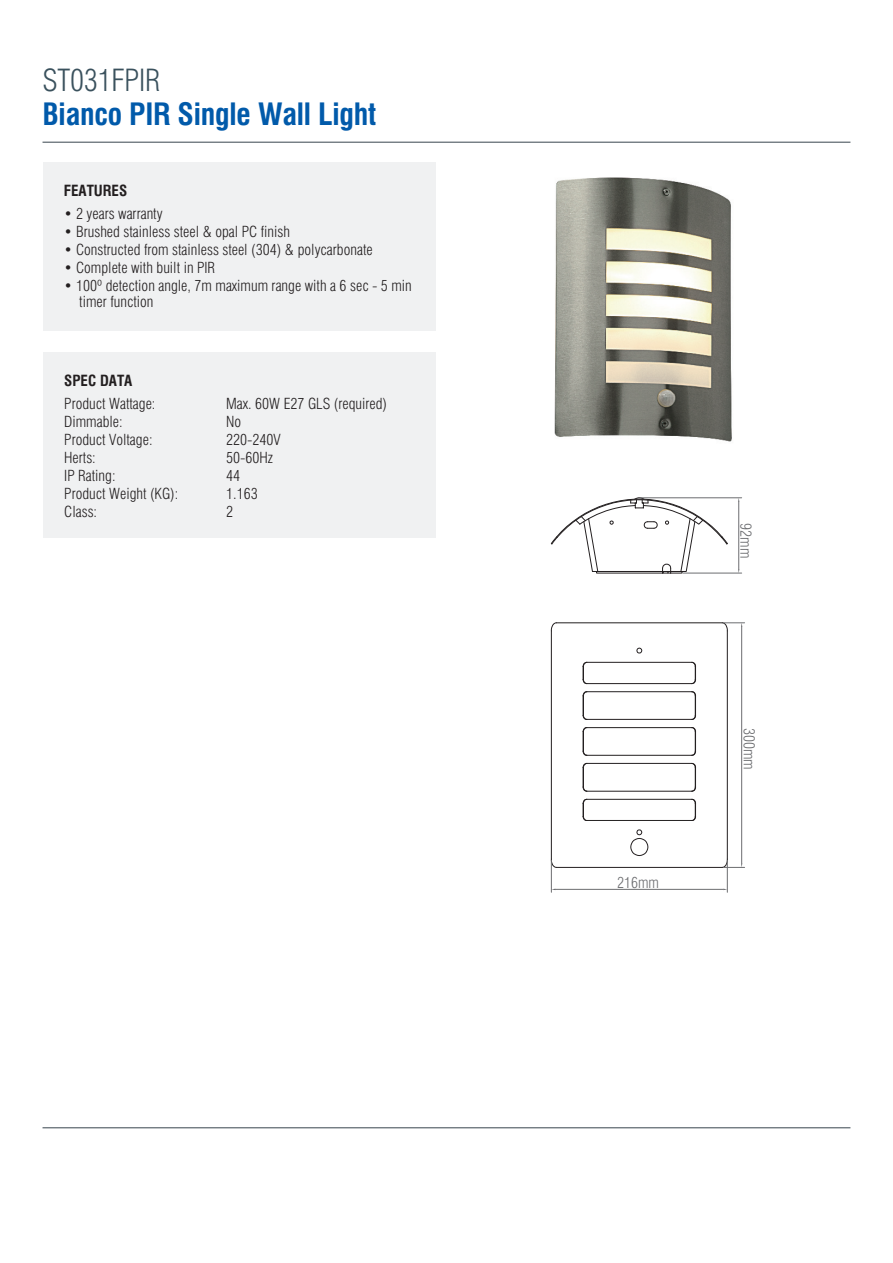
<style>
.page{position:relative;width:893px;height:1263px;background:#fff}
.page>*{position:absolute;margin:0;border:0;box-sizing:border-box;transform-origin:0 0}
.t1{font:700 condensed 30px "Swiss 721 BT";letter-spacing:-.005em;color:#015aaa}
.t2{font:300 condensed 30px "Swiss 721 BT";letter-spacing:-.01em;color:#3a515d}
.t3{font:300 condensed 15px/16.5px "Swiss 721 BT";color:#231f20}
.t4{font:700 condensed 15px "Swiss 721 BT";color:#231f20}
.t5{font:300 condensed 15px "Swiss 721 BT";color:#6c6d70}
</style>
<div class="page">
<div style="left:43px;top:163px;width:393px;height:168px;background:#f0f1f2"></div>
<div style="left:43px;top:352px;width:393px;height:186px;background:#f0f1f2"></div>
<hr style="left:43px;top:1127px;width:807px;height:1px;background:#38454d">
<hr style="left:43px;top:142px;width:807px;height:1px;background:#38454d">
<img style="left:554px;top:177px;width:178px;height:265px">
<hr style="left:727px;top:631px;width:1px;height:228px;background:#231f20">
<hr style="left:587px;top:662px;width:105px;height:1px;background:#231f20">
<hr style="left:556px;top:867px;width:166px;height:1px;background:#231f20">
<hr style="left:551px;top:631px;width:1px;height:228px;background:#231f20">
<hr style="left:556px;top:622px;width:166px;height:1px;background:#231f20">
<hr style="left:587px;top:799px;width:105px;height:1px;background:#231f20">
<hr style="left:587px;top:719px;width:105px;height:1px;background:#231f20">
<hr style="left:587px;top:727px;width:105px;height:1px;background:#231f20">
<hr style="left:587px;top:683px;width:105px;height:1px;background:#231f20">
<hr style="left:587px;top:763px;width:105px;height:1px;background:#231f20">
<hr style="left:587px;top:691px;width:105px;height:1px;background:#231f20">
<hr style="left:587px;top:820px;width:105px;height:1px;background:#231f20">
<hr style="left:587px;top:755px;width:105px;height:1px;background:#231f20">
<hr style="left:587px;top:791px;width:105px;height:1px;background:#231f20">
<svg style="left:551px;top:858px;width:6px;height:10px"></svg>
<svg style="left:551px;top:622px;width:6px;height:9px"></svg>
<svg style="left:691px;top:691px;width:5px;height:29px"></svg>
<svg style="left:582px;top:763px;width:6px;height:29px"></svg>
<svg style="left:691px;top:763px;width:5px;height:29px"></svg>
<svg style="left:691px;top:727px;width:5px;height:29px"></svg>
<svg style="left:582px;top:691px;width:6px;height:29px"></svg>
<svg style="left:582px;top:727px;width:6px;height:29px"></svg>
<svg style="left:691px;top:661px;width:5px;height:23px"></svg>
<svg style="left:582px;top:798px;width:6px;height:23px"></svg>
<svg style="left:582px;top:661px;width:6px;height:23px"></svg>
<svg style="left:691px;top:798px;width:5px;height:23px"></svg>
<svg style="left:551px;top:497px;width:177px;height:77px"></svg>
<svg style="left:630px;top:829px;width:19px;height:27px"></svg>
<svg style="left:636px;top:647px;width:6px;height:7px"></svg>
<hr style="left:640px;top:497px;width:102px;height:1px;background:#6c6d70">
<hr style="left:683px;top:573px;width:59px;height:1px;background:#6c6d70">
<hr style="left:738px;top:502px;width:1px;height:67px;background:#6c6d70">
<hr style="left:551px;top:860px;width:1px;height:32px;background:#6c6d70">
<hr style="left:727px;top:860px;width:1px;height:32px;background:#6c6d70">
<hr style="left:555px;top:889px;width:168px;height:1px;background:#6c6d70">
<hr style="left:741px;top:627px;width:1px;height:236px;background:#6c6d70">
<svg style="left:721px;top:858px;width:24px;height:10px"></svg>
<svg style="left:722px;top:622px;width:23px;height:9px"></svg>
<h1 class="t2" style="left:43px;top:62px;width:119px">ST031FPIR</h1>
<h1 class="t1" style="left:43px;top:96px;width:335px">Bianco PIR Single Wall Light</h1>
<p class="t4" style="left:64px;top:181px;width:65px">FEATURES</p>
<p class="t3" style="left:64px;top:205px;width:100px">• 2 years warranty</p>
<p class="t3" style="left:64px;top:223px;width:228px">• Brushed stainless steel &amp; opal PC finish</p>
<p class="t3" style="left:64px;top:241px;width:310px">• Constructed from stainless steel (304) &amp; polycarbonate</p>
<p class="t3" style="left:64px;top:259px;width:153px">• Complete with built in PIR</p>
<p class="t3" style="left:79px;top:277px;width:334px;text-indent:-16px">• 100º detection angle, 7m maximum range with a 6 sec - 5 min timer function</p>
<p class="t4" style="left:64px;top:371px;width:70px">SPEC DATA</p>
<p class="t3" style="left:64px;top:395px;width:93px">Product Wattage:</p>
<p class="t3" style="left:226px;top:395px;width:162px">Max. 60W E27 GLS (required)</p>
<p class="t3" style="left:64px;top:413px;width:60px">Dimmable:</p>
<p class="t3" style="left:226px;top:413px;width:17px">No</p>
<p class="t3" style="left:64px;top:431px;width:90px">Product Voltage:</p>
<p class="t3" style="left:226px;top:431px;width:56px">220-240V</p>
<p class="t3" style="left:64px;top:449px;width:33px">Herts:</p>
<p class="t3" style="left:226px;top:449px;width:48px">50-60Hz</p>
<p class="t3" style="left:64px;top:467px;width:53px">IP Rating:</p>
<p class="t3" style="left:226px;top:467px;width:16px">44</p>
<p class="t3" style="left:64px;top:485px;width:116px">Product Weight (KG):</p>
<p class="t3" style="left:226px;top:485px;width:33px">1.163</p>
<p class="t3" style="left:64px;top:503px;width:34px">Class:</p>
<p class="t3" style="left:226px;top:503px;width:9px">2</p>
<p class="t5" style="left:617px;top:873px;width:43px">216mm</p>
<p class="t5" style="left:755px;top:523px;width:36px;rotate:90deg">92mm</p>
<p class="t5" style="left:758px;top:727px;width:43px;rotate:90deg">300mm</p>
</div>
